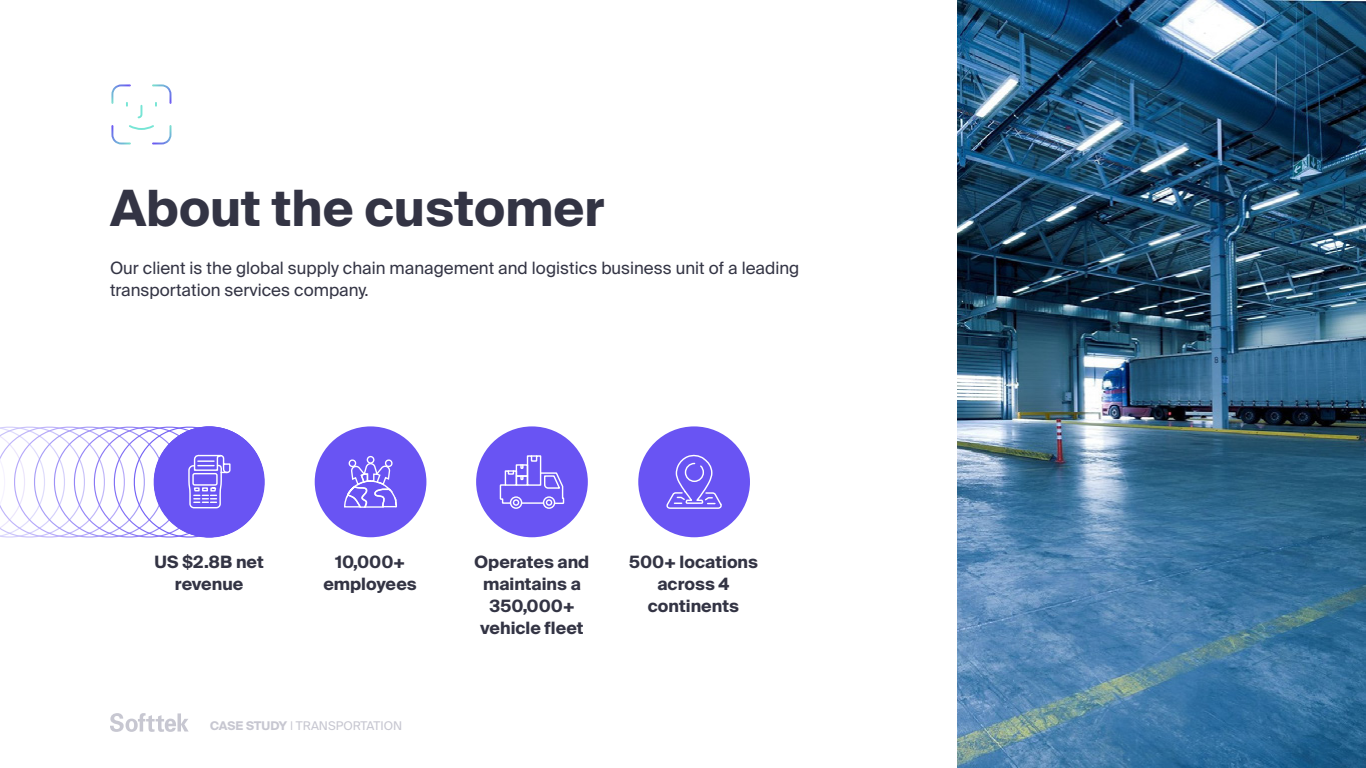
<style>
.page{position:relative;width:1366px;height:768px;background:#fff}
.page>*{position:absolute;margin:0;border:0;box-sizing:border-box;transform-origin:0 0}
.t1{font:700 50px "Suisse Intl";color:#333444}
.t2{font:17px/22px "Suisse Intl";color:#333444}
.t3{font:700 17px/22px "Suisse Intl";color:#333444;text-align:center}
.t4{font:12px "Suisse Intl";color:#c7c7d1}
.s1{font-weight:700}
</style>
<div class="page">
<svg style="left:110px;top:713px;width:79px;height:19px"></svg>
<img style="left:957px;top:0;width:409px;height:768px">
<svg style="left:111px;top:84px;width:60px;height:60px"></svg>
<div style="left:315px;top:426px;width:111px;height:111px;background:#6954f3;border-radius:50%"></div>
<div style="left:476px;top:426px;width:112px;height:111px;background:#6954f3;border-radius:50%"></div>
<div style="left:638px;top:426px;width:112px;height:111px;background:#6954f3;border-radius:50%"></div>
<div style="left:367px;top:456px;width:7px;height:8px;border:1px solid #fff;border-radius:50%"></div>
<svg style="left:344px;top:458px;width:53px;height:50px"></svg>
<div style="left:543px;top:496px;width:12px;height:13px;border:1px solid #fff;border-radius:50%"></div>
<div style="left:510px;top:496px;width:12px;height:13px;border:1px solid #fff;border-radius:50%"></div>
<svg style="left:499px;top:455px;width:66px;height:52px"></svg>
<svg style="left:666px;top:455px;width:56px;height:54px"></svg>
<svg style="left:0;top:426px;width:265px;height:112px"></svg>
<p class="t1" style="left:110px;top:180px;width:496px">About the customer</p>
<p class="t2" style="left:110px;top:257px;width:691px">Our client is the global supply chain management and logistics business unit of a leading transportation services company.</p>
<p class="t3" style="left:155px;top:551px;width:111px">US $2.8B net revenue</p>
<p class="t3" style="left:629px;top:551px;width:131px">500+ locations across 4 continents</p>
<p class="t3" style="left:323px;top:551px;width:95px">10,000+ employees</p>
<p class="t3" style="left:475px;top:551px;width:116px">Operates and maintains a<br>350,000+ vehicle fleet</p>
<p class="t4" style="left:210px;top:719px;width:194px"><span class="s1">CASE STUDY</span> | TRANSPORTATION</p>
</div>
